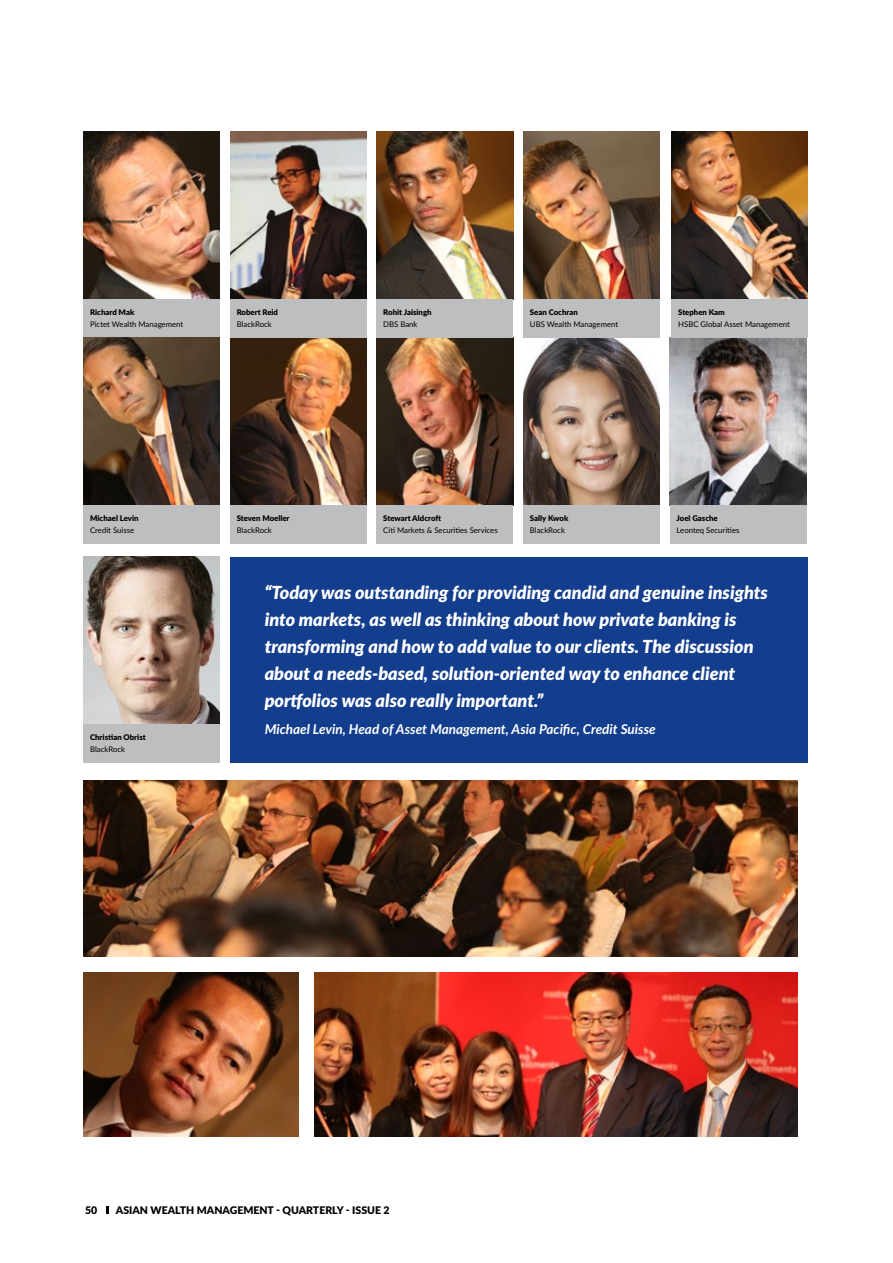
<style>
.page{position:relative;width:893px;height:1263px;background:#fff}
.page>*{position:absolute;margin:0;border:0;box-sizing:border-box;transform-origin:0 0}
.t1{font:italic 900 18px/27px "Lato";color:#fff}
.t2{font:italic 700 13.5px "Lato";color:#fff}
.t3{font:900 10.5px "Lato";color:#000}
.t4{font:7.8px "Lato";color:#000}
.t5{font:900 7.8px "Lato";color:#000}
</style>
<div class="page">
<svg style="left:107px;top:1207px;width:2px;height:7px"></svg>
<img style="left:671px;top:132px;width:137px;height:167px">
<img style="left:83px;top:132px;width:137px;height:167px">
<img style="left:230px;top:132px;width:136px;height:167px">
<img style="left:230px;top:338px;width:136px;height:167px">
<img style="left:523px;top:338px;width:137px;height:167px">
<img style="left:377px;top:132px;width:136px;height:167px">
<img style="left:377px;top:338px;width:136px;height:167px">
<img style="left:670px;top:338px;width:136px;height:167px">
<img style="left:523px;top:132px;width:137px;height:167px">
<div style="left:671px;top:299px;width:137px;height:39px;background:#bdbec0"></div>
<div style="left:83px;top:299px;width:137px;height:39px;background:#bdbec0"></div>
<div style="left:230px;top:299px;width:136px;height:39px;background:#bdbec0"></div>
<div style="left:230px;top:505px;width:136px;height:38px;background:#bdbec0"></div>
<div style="left:523px;top:505px;width:137px;height:38px;background:#bdbec0"></div>
<div style="left:377px;top:299px;width:136px;height:39px;background:#bdbec0"></div>
<div style="left:377px;top:505px;width:136px;height:38px;background:#bdbec0"></div>
<div style="left:670px;top:505px;width:136px;height:38px;background:#bdbec0"></div>
<div style="left:523px;top:299px;width:137px;height:39px;background:#bdbec0"></div>
<div style="left:230px;top:557px;width:578px;height:206px;background:#133d8d"></div>
<img style="left:83px;top:338px;width:137px;height:167px">
<img style="left:83px;top:557px;width:137px;height:167px">
<div style="left:83px;top:505px;width:137px;height:38px;background:#bdbec0"></div>
<div style="left:83px;top:724px;width:137px;height:39px;background:#bdbec0"></div>
<img style="left:315px;top:972px;width:483px;height:165px">
<img style="left:83px;top:972px;width:216px;height:165px">
<img style="left:83px;top:780px;width:715px;height:176px">
<p class="t5" style="left:90px;top:307px;width:46px">Richard Mak</p>
<p class="t4" style="left:90px;top:319px;width:95px">Pictet Wealth Management</p>
<p class="t5" style="left:237px;top:307px;width:43px">Robert Reid</p>
<p class="t4" style="left:237px;top:319px;width:36px">BlackRock</p>
<p class="t5" style="left:383px;top:307px;width:50px">Rohit Jaisingh</p>
<p class="t4" style="left:383px;top:319px;width:36px">DBS Bank</p>
<p class="t5" style="left:530px;top:307px;width:49px">Sean Cochran</p>
<p class="t4" style="left:530px;top:319px;width:90px">UBS Wealth Management</p>
<p class="t5" style="left:678px;top:307px;width:48px">Stephen Kam</p>
<p class="t4" style="left:678px;top:319px;width:113px">HSBC Global Asset Management</p>
<p class="t5" style="left:90px;top:512px;width:50px">Michael Levin</p>
<p class="t4" style="left:90px;top:525px;width:46px">Credit Suisse</p>
<p class="t5" style="left:90px;top:731px;width:57px">Christian Obrist</p>
<p class="t4" style="left:90px;top:744px;width:36px">BlackRock</p>
<p class="t5" style="left:237px;top:512px;width:54px">Steven Moeller</p>
<p class="t4" style="left:237px;top:525px;width:36px">BlackRock</p>
<p class="t5" style="left:383px;top:512px;width:59px">Stewart Aldcroft</p>
<p class="t4" style="left:383px;top:525px;width:116px">Citi Markets &amp; Securities Services</p>
<p class="t5" style="left:530px;top:512px;width:40px">Sally Kwok</p>
<p class="t4" style="left:530px;top:525px;width:36px">BlackRock</p>
<p class="t5" style="left:677px;top:512px;width:43px">Joel Gasche</p>
<p class="t4" style="left:677px;top:525px;width:64px">Leonteq Securities</p>
<p class="t1" style="left:265px;top:578px;width:505px">“Today was outstanding for providing candid and genuine insights into markets, as well as thinking about how private banking is transforming and how to add value to our clients. The discussion about a needs-based, solution-oriented way to enhance client portfolios was also really important.”</p>
<p class="t2" style="left:265px;top:719px;width:393px">Michael Levin, Head of Asset Management, Asia Pacific, Credit Suisse</p>
<p class="t3" style="left:85px;top:1202px;width:14px">50</p>
<p class="t3" style="left:116px;top:1202px;width:275px">ASIAN WEALTH MANAGEMENT - QUARTERLY - ISSUE 2</p>
</div>
